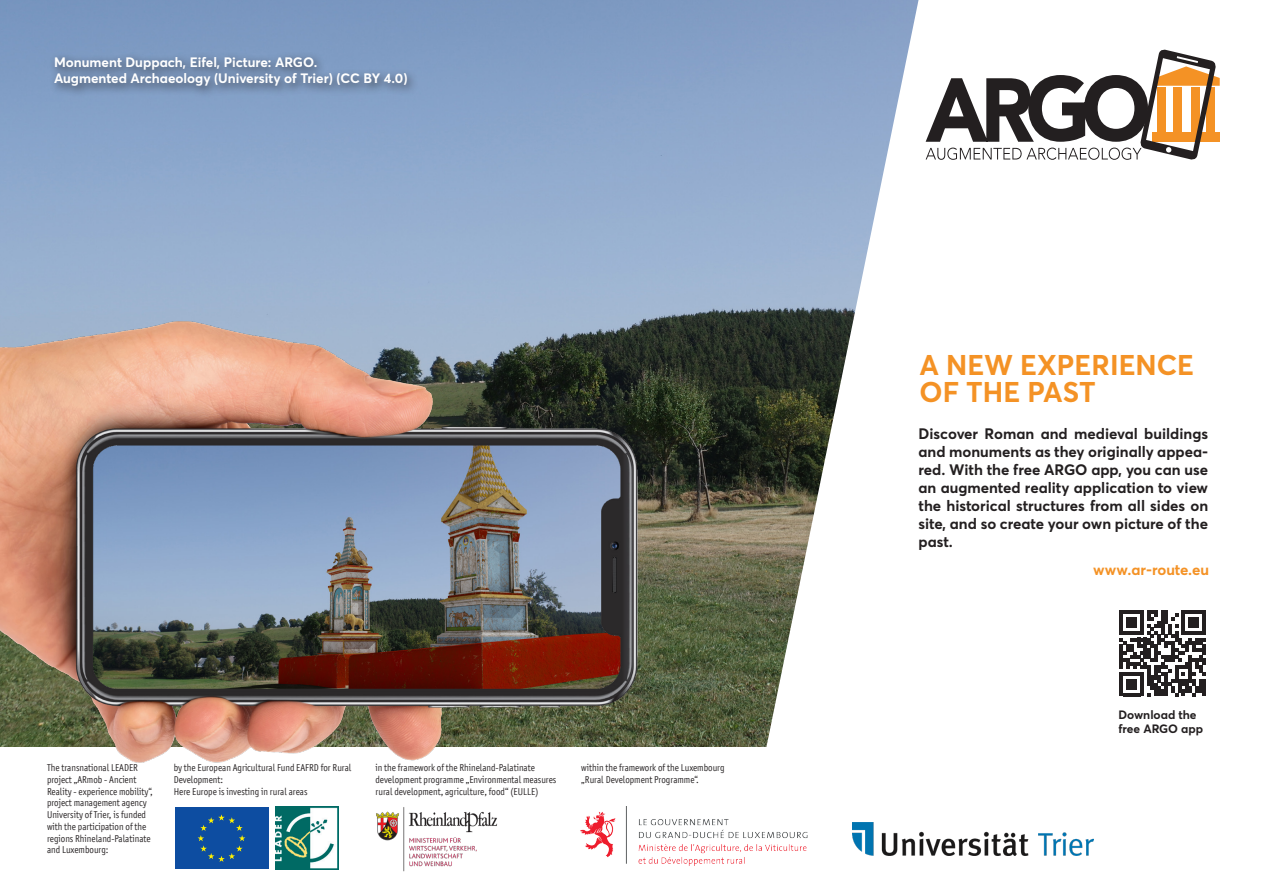
<style>
.page{position:relative;width:1263px;height:893px;background:#fff}
.page>*{position:absolute;margin:0;border:0;box-sizing:border-box;transform-origin:0 0}
.t1{font:700 28.2px/27.2px "Averta Std CY";color:#f49225}
.t2{font:700 15px/18px "Averta Std CY";color:#231f20;text-align:justify}
.t3{font:700 15px "Averta Std CY";color:#f49225}
.t4{font:700 13.5px "Averta Std CY";color:#fff}
.t5{font:700 12px/14.4px "Averta Std CY";color:#231f20}
.t6{font:9.75px/11.7px "Axel";color:#231f20}
</style>
<div class="page">
<img style="left:0;top:0;width:918px;height:747px">
<svg style="left:926px;top:49px;width:294px;height:111px"></svg>
<div style="left:49px;top:51px;width:369px;height:47px;background:#231f20;opacity:.75"></div>
<img style="left:580px;top:807px;width:228px;height:59px">
<div style="left:175px;top:807px;width:94px;height:62px;background:#0d4da1"></div>
<svg style="left:198px;top:814px;width:47px;height:48px"></svg>
<img style="left:275px;top:807px;width:63px;height:63px">
<img style="left:376px;top:807px;width:121px;height:64px">
<img style="left:852px;top:822px;width:241px;height:34px">
<svg style="left:1119px;top:610px;width:87px;height:86px"></svg>
<img style="left:0;top:295px;width:646px;height:468px">
<p class="t4" style="left:54px;top:53px;width:265px">Monument Duppach, Eifel, Picture: ARGO.</p>
<p class="t4" style="left:54px;top:69px;width:355px">Augmented Archaeology (University of Trier) (CC BY 4.0)</p>
<p class="t6" style="left:47px;top:762px;width:107px">The transnational LEADER project „ARmob - Ancient<br>Reality - experience mobility“, project management agency<br>University of Trier, is funded with the participation of the regions Rhineland-Palatinate and Luxembourg:</p>
<p class="t6" style="left:174px;top:762px;width:179px">by the European Agricultural Fund EAFRD for Rural<br>Development:<br>Here Europe is investing in rural areas</p>
<p class="t6" style="left:376px;top:762px;width:182px">in the framework of the Rhineland-Palatinate development programme „Environmental measures rural development, agriculture, food“ (EULLE)</p>
<p class="t6" style="left:581px;top:762px;width:145px">within the framework of the Luxembourg „Rural Development Programme“.</p>
<p class="t1" style="left:919px;top:350px;width:276px">A NEW EXPERIENCE<br>OF THE PAST</p>
<p class="t2" style="left:918px;top:424px;width:291px">Discover Roman and medieval buildings and monuments as they originally appea&shy;red. With the free ARGO app, you can use an augmented reality application to view the historical structures from all sides on site, and so create your own picture of the past.</p>
<p class="t3" style="left:1093px;top:559px;width:117px">www.ar-route.eu</p>
<p class="t5" style="left:1118px;top:707px;width:86px">Download the free ARGO app</p>
</div>
